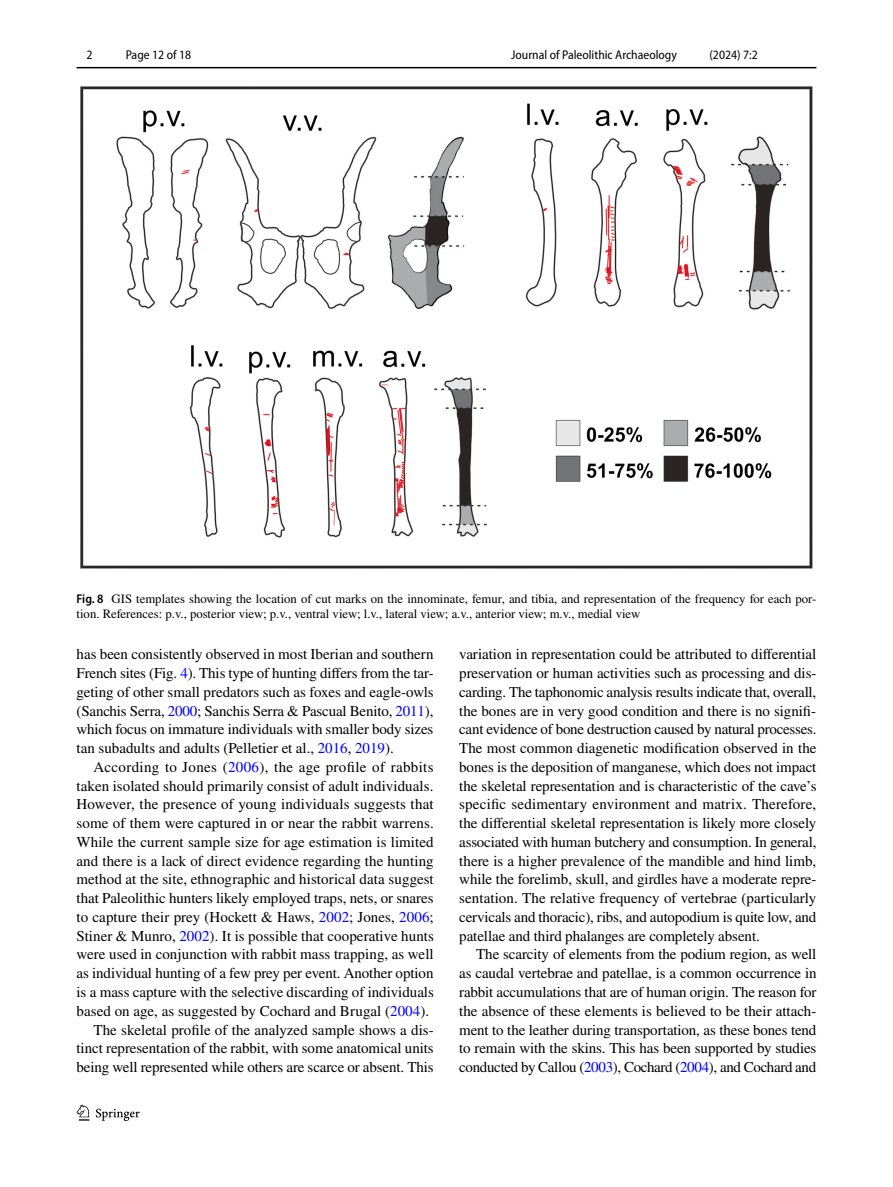
<style>
.page{position:relative;width:893px;height:1187px;background:#fff}
.page>*{position:absolute;margin:0;border:0;box-sizing:border-box;transform-origin:0 0}
.t1{font:15px/18.8px "STIX";letter-spacing:.005em;color:#000;text-align:justify}
.t2{font:15px "STIX";letter-spacing:.025em;color:#000}
.t3{font:12.75px/15px "STIX";color:#000}
.t4{font:semi-condensed 12.75px "Myriad Pro";color:#000}
.s1{font-family:"Myriad Pro";font-weight:600;font-stretch:semi-condensed}
.s2{color:#00f}
</style>
<div class="page">
<hr style="left:77px;top:67px;width:739px;height:1px;background:#000">
<svg style="left:77px;top:1104px;width:12px;height:16px"></svg>
<svg style="left:96px;top:1108px;width:44px;height:12px"></svg>
<img style="left:81px;top:87px;width:731px;height:481px">
<p class="t4" style="left:87px;top:48px;width:8px">2</p>
<p class="t4" style="left:126px;top:48px;width:67px">Page 12 of 18</p>
<p class="t4" style="left:511px;top:48px;width:167px">Journal of Paleolithic Archaeology</p>
<p class="t4" style="left:709px;top:48px;width:50px">(2024) 7:2</p>
<p class="t3" style="left:77px;top:592px;width:741px"><span class="s1">Fig. 8</span> GIS templates showing the location of cut marks on the innominate, femur, and tibia, and representation of the frequency for each por&shy;tion. References: p.v., posterior view; p.v., ventral view; l.v., lateral view; a.v., anterior view; m.v., medial view</p>
<p class="t1" style="left:77px;top:646px;width:359px">has been consistently observed in most Iberian and southern French sites (Fig. <span class="s2">4</span>). This type of hunting differs from the tar&shy;geting of other small predators such as foxes and eagle-owls (Sanchis Serra, <span class="s2">2000</span>; Sanchis Serra &amp; Pascual Benito, <span class="s2">2011</span>), which focus on immature individuals with smaller body sizes tan subadults and adults (Pelletier et al., <span class="s2">2016</span>, <span class="s2">2019</span>).</p>
<p class="t2" style="left:94px;top:756px;width:342px">According to Jones (<span class="s2">2006</span>), the age profile of rabbits</p>
<p class="t1" style="left:77px;top:777px;width:358px">taken isolated should primarily consist of adult individuals.</p>
<p class="t1" style="left:77px;top:796px;width:359px">However, the presence of young individuals suggests that</p>
<p class="t1" style="left:77px;top:814px;width:359px">some of them were captured in or near the rabbit warrens.</p>
<p class="t1" style="left:77px;top:833px;width:359px">While the current sample size for age estimation is limited</p>
<p class="t1" style="left:77px;top:852px;width:359px">and there is a lack of direct evidence regarding the hunting</p>
<p class="t1" style="left:77px;top:871px;width:359px">method at the site, ethnographic and historical data suggest</p>
<p class="t1" style="left:77px;top:889px;width:358px">that Paleolithic hunters likely employed traps, nets, or snares</p>
<p class="t1" style="left:77px;top:908px;width:359px">to capture their prey (Hockett &amp; Haws, <span class="s2">2002</span>; Jones, <span class="s2">2006</span>;</p>
<p class="t1" style="left:77px;top:927px;width:359px">Stiner &amp; Munro, <span class="s2">2002</span>). It is possible that cooperative hunts</p>
<p class="t1" style="left:77px;top:946px;width:359px">were used in conjunction with rabbit mass trapping, as well</p>
<p class="t1" style="left:77px;top:964px;width:358px">as individual hunting of a few prey per event. Another option</p>
<p class="t1" style="left:77px;top:983px;width:359px">is a mass capture with the selective discarding of individuals</p>
<p class="t1" style="left:77px;top:1002px;width:354px">based on age, as suggested by Cochard and Brugal (<span class="s2">2004</span>).</p>
<p class="t1" style="left:94px;top:1021px;width:342px">The skeletal profile of the analyzed sample shows a dis-</p>
<p class="t1" style="left:77px;top:1039px;width:359px">tinct representation of the rabbit, with some anatomical units</p>
<p class="t1" style="left:77px;top:1058px;width:359px">being well represented while others are scarce or absent. This</p>
<p class="t1" style="left:459px;top:646px;width:359px">variation in representation could be attributed to differential preservation or human activities such as processing and dis&shy;carding. The taphonomic analysis results indicate that, overall, the bones are in very good condition and there is no signifi&shy;cant evidence of bone destruction caused by natural processes.<br>The most common diagenetic modification observed in the bones is the deposition of manganese, which does not impact the skeletal representation and is characteristic of the cave’s specific sedimentary environment and matrix. Therefore, the differential skeletal representation is likely more closely associated with human butchery and consumption. In general, there is a higher prevalence of the mandible and hind limb, while the forelimb, skull, and girdles have a moderate repre&shy;sentation. The relative frequency of vertebrae (particularly cervicals and thoracic), ribs, and autopodium is quite low, and patellae and third phalanges are completely absent.</p>
<p class="t1" style="left:459px;top:946px;width:359px;text-indent:17px">The scarcity of elements from the podium region, as well as caudal vertebrae and patellae, is a common occurrence in rabbit accumulations that are of human origin. The reason for the absence of these elements is believed to be their attach&shy;ment to the leather during transportation, as these bones tend to remain with the skins. This has been supported by studies conducted by Callou (<span class="s2">2003</span>), Cochard (<span class="s2">2004</span>), and Cochard and</p>
</div>
